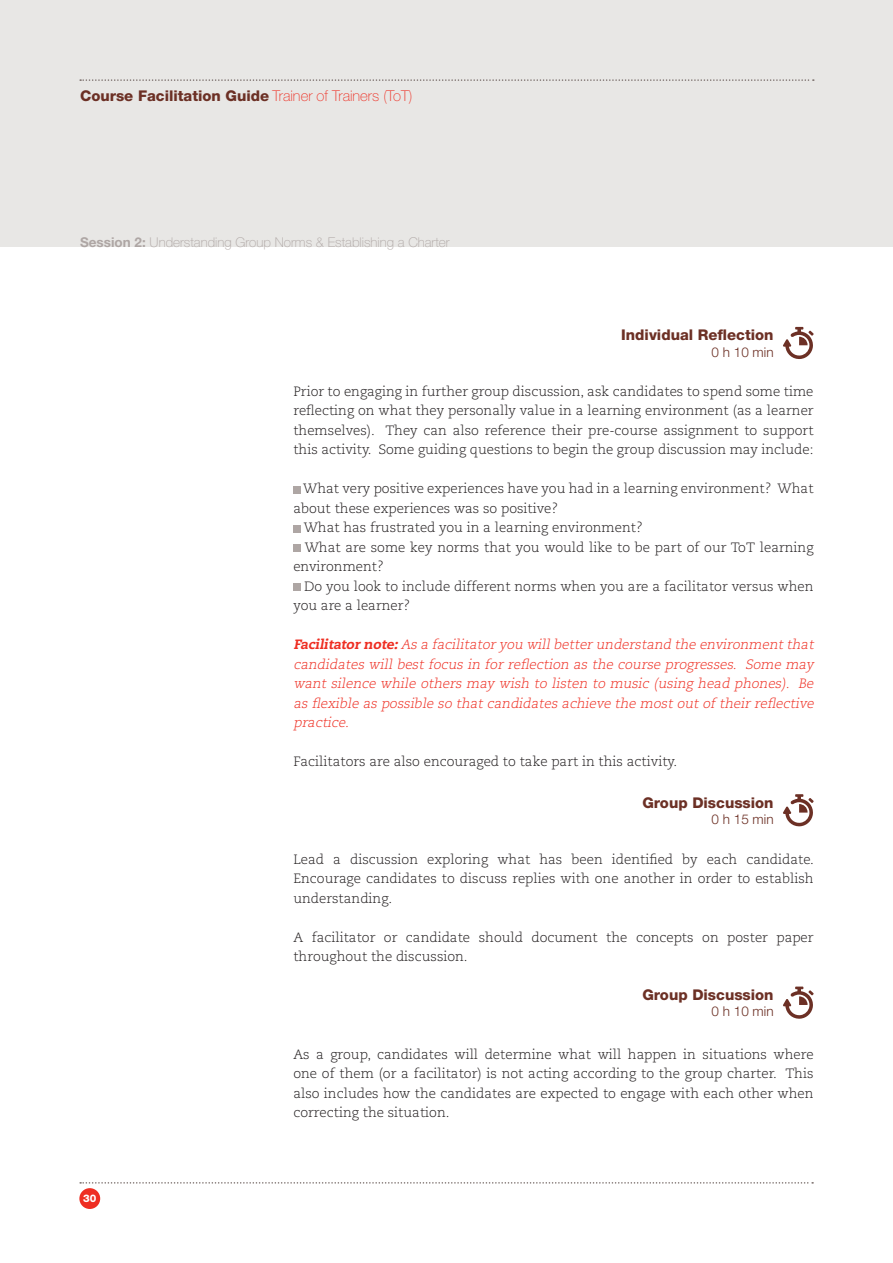
<style>
.page{position:relative;width:893px;height:1263px;background:#fff}
.page>*{position:absolute;margin:0;border:0;box-sizing:border-box;transform-origin:0 0}
.t1{font:800 14.85px "Helvetica Neue LT Std";color:#6c3025}
.t2{font:300 13.5px/19.5px "Caecilia LT Std";color:#231f20;text-align:justify}
.t3{font:italic 300 13.5px/19.5px "Caecilia LT Std";color:#ee2e22}
.t4{font:100 13.5px "Helvetica Neue LT Std";color:#aea6a4}
.t5{font:300 13.5px "Helvetica Neue LT Std";color:#6c3025}
.t6{font:800 10.5px "Helvetica Neue LT Std";color:#fff}
.s1{font-weight:100;color:#ee2e22}
.s2{font-weight:700}
.s3{font-weight:800}
</style>
<div class="page">
<div style="left:0;top:0;width:893px;height:247px;background:#e8e7e5"></div>
<svg style="left:80px;top:79px;width:734px;height:2px"></svg>
<svg style="left:80px;top:1182px;width:733px;height:1px"></svg>
<div style="left:79px;top:1188px;width:21px;height:21px;background:#ee2e22;border-radius:50%"></div>
<div style="left:293px;top:486px;width:7px;height:7px;background:#aea6a4"></div>
<div style="left:293px;top:525px;width:7px;height:7px;background:#aea6a4"></div>
<div style="left:293px;top:545px;width:7px;height:7px;background:#aea6a4"></div>
<div style="left:293px;top:584px;width:7px;height:7px;background:#aea6a4"></div>
<svg style="left:783px;top:327px;width:31px;height:32px"></svg>
<svg style="left:783px;top:794px;width:31px;height:33px"></svg>
<svg style="left:783px;top:986px;width:31px;height:33px"></svg>
<p class="t1" style="left:80px;top:87px;width:334px">Course Facilitation Guide <span class="s1">Trainer of Trainers (ToT)</span></p>
<p class="t4" style="left:80px;top:234px;width:371px"><span class="s2">Session 2:</span> Understanding Group Norms &amp; Establishing a Charter</p>
<p class="t1" style="left:621px;top:326px;width:154px">Individual Reflection</p>
<p class="t5" style="left:712px;top:343px;width:64px">0 h 10 min</p>
<p class="t2" style="left:293px;top:382px;width:522px">Prior to engaging in further group discussion, ask candidates to spend some time reflecting on what they personally value in a learning environment (as a learner themselves). They can also reference their pre-course assignment to support this activity. Some guiding questions to begin the group discussion may include:</p>
<p class="t2" style="left:303px;top:479px;width:512px">What very positive experiences have you had in a learning environment? What</p>
<p class="t2" style="left:293px;top:499px;width:266px">about these experiences was so positive?</p>
<p class="t2" style="left:304px;top:518px;width:341px">What has frustrated you in a learning environment?</p>
<p class="t2" style="left:305px;top:538px;width:510px">What are some key norms that you would like to be part of our ToT learning</p>
<p class="t2" style="left:293px;top:557px;width:92px">environment?</p>
<p class="t2" style="left:304px;top:577px;width:511px">Do you look to include different norms when you are a facilitator versus when</p>
<p class="t2" style="left:293px;top:596px;width:118px">you are a learner?</p>
<p class="t3" style="left:293px;top:635px;width:524px"><span class="s3">Facilitator note:</span>As a facilitator you willbetter understand the environment that candidates will best focus in for reflection as the course progresses. Some may want silence while others may wish to listen to music (using head phones) . Be as flexible as possible so that candidates achieve the most out of their reflective practice.</p>
<p class="t2" style="left:293px;top:752px;width:385px">Facilitators are also encouraged to take part in this activity.</p>
<p class="t1" style="left:642px;top:793px;width:133px">Group Discussion</p>
<p class="t5" style="left:712px;top:811px;width:64px">0 h 15 min</p>
<p class="t2" style="left:293px;top:850px;width:522px">Lead a discussion exploring what has been identified by each candidate.<br>Encourage candidates to discuss replies with one another in order to establish understanding.</p>
<p class="t2" style="left:293px;top:928px;width:522px">A facilitator or candidate should document the concepts on poster paper throughout the discussion.</p>
<p class="t1" style="left:642px;top:986px;width:133px">Group Discussion</p>
<p class="t5" style="left:712px;top:1003px;width:64px">0 h 10 min</p>
<p class="t6" style="left:83px;top:1192px;width:15px">30</p>
<p class="t2" style="left:293px;top:1045px;width:522px">As a group, candidates will determine what will happen in situations where one of them (or a facilitator) is not acting according to the group charter. This also includes how the candidates are expected to engage with each other when correcting the situation.</p>
</div>
